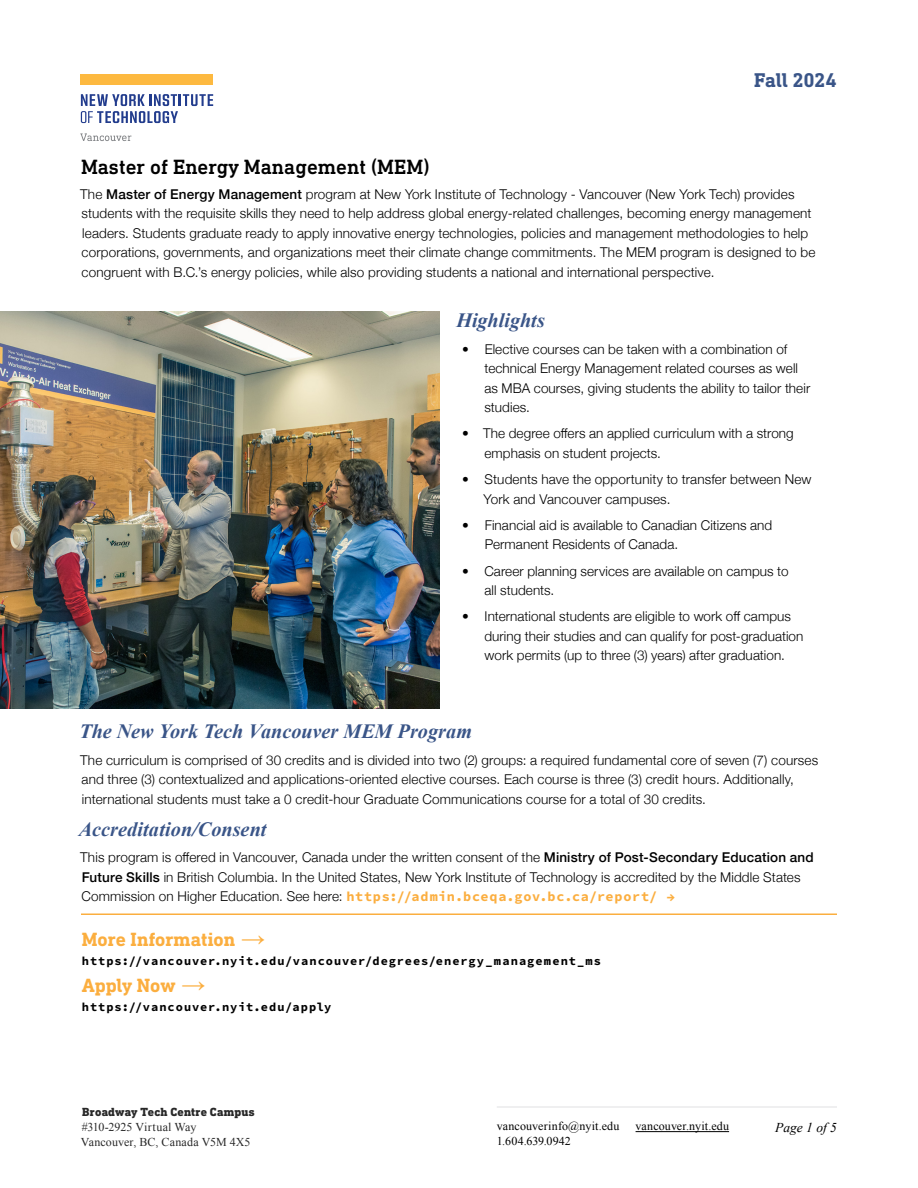
<style>
.page{position:relative;width:918px;height:1188px;background:#fff}
.page>*{position:absolute;margin:0;border:0;box-sizing:border-box;transform-origin:0 0}
.t1{font:500 21px "DIN Next Slab Pro";color:#000}
.t2{font:italic 700 20.25px "Times New Roman";color:#3a5588}
.t3{font:700 20.25px "DIN Next Slab Pro";letter-spacing:-.015em;color:#3a5588}
.t4{font:700 19.5px "DIN Next Slab Pro";color:#fbae3f}
.t5{font:300 13.5px/19.5px "Helvetica Neue";letter-spacing:.01em;color:#000}
.t6{font:700 13.5px "Source Code Pro";letter-spacing:.055em;color:#fbae3f}
.t7{font:italic 13.5px "Times New Roman";color:#000}
.t8{font:12px/15px "Times New Roman";letter-spacing:.01em;color:#000}
.t9{font:700 12px "Source Code Pro";letter-spacing:.085em;color:#000}
.t10{font:800 12px "DIN Next Slab Pro";letter-spacing:.015em;color:#000}
.s1{font-weight:500}
.s2{font-family:"Helvetica Neue";font-weight:300;color:#000}
.s3{font-family:"Times New Roman";font-style:italic;font-size:24px}
</style>
<div class="page">
<hr style="left:497px;top:1106px;width:340px;height:2px;background:#ebebec">
<svg style="left:80px;top:133px;width:51px;height:8px"></svg>
<div style="left:81px;top:75px;width:132px;height:10px;background:#fdb940"></div>
<svg style="left:81px;top:94px;width:132px;height:29px"></svg>
<hr style="left:636px;top:1131px;width:93px;height:1px;background:#000">
<hr style="left:81px;top:914px;width:756px;height:1px;background:#fbae3f">
<img style="left:0;top:311px;width:439px;height:397px">
<h1 class="t1" style="left:81px;top:154px;width:350px">Master of Energy Management (MEM)</h1>
<h2 class="t3" style="left:754px;top:68px;width:84px">Fall 2024</h2>
<p class="t5" style="left:80px;top:183px;width:737px">The <span class="s1">Master of Energy Management</span> program at New York Institute of Technology - Vancouver (New York Tech) provides students with the requisite skills they need to help address global energy-related challenges, becoming energy management leaders. Students graduate ready to apply innovative energy technologies, policies and management methodologies to help corporations, governments, and organizations meet their climate change commitments. The MEM program is designed to be congruent with B.C.’s energy policies, while also providing students a national and international perspective.</p>
<h2 class="t2" style="left:457px;top:306px;width:90px">Highlights</h2>
<p class="t5" style="left:484px;top:338px;width:327px;text-indent:-22px">• Elective courses can be taken with a combination of technical Energy Management related courses as well as MBA courses, giving students the ability to tailor their studies.</p>
<p class="t5" style="left:484px;top:423px;width:311px;text-indent:-22px">• The degree offers an applied curriculum with a strong emphasis on student projects.</p>
<p class="t5" style="left:483px;top:469px;width:330px;text-indent:-21px">• Students have the opportunity to transfer between New<br>York and Vancouver campuses.</p>
<p class="t5" style="left:485px;top:514px;width:289px;text-indent:-22px">• Financial aid is available to Canadian Citizens and<br>Permanent Residents of Canada.</p>
<p class="t5" style="left:484px;top:560px;width:306px;text-indent:-22px">• Career planning services are available on campus to all students.</p>
<p class="t5" style="left:484px;top:606px;width:321px;text-indent:-22px">• International students are eligible to work off campus during their studies and can qualify for post-graduation work permits (up to three (3) years) after graduation.</p>
<h2 class="t2" style="left:79px;top:718px;width:394px">The New York Tech Vancouver MEM Program</h2>
<p class="t5" style="left:80px;top:749px;width:740px">The curriculum is comprised of 30 credits and is divided into two (2) groups: a required fundamental core of seven (7) courses and three (3) contextualized and applications-oriented elective courses. Each course is three (3) credit hours. Additionally, international students must take a 0 credit-hour Graduate Communications course for a total of 30 credits.</p>
<h2 class="t2" style="left:79px;top:815px;width:189px">Accreditation/Consent</h2>
<p class="t5" style="left:80px;top:847px;width:735px">This program is offered in Vancouver, Canada under the written consent of the <span class="s1">Ministry of Post-Secondary Education and<br>Future Skills</span> in British Columbia. In the United States, New York Institute of Technology is accredited by the Middle States</p>
<p class="t6" style="left:81px;top:887px;width:595px"><span class="s2">Commission on Higher Education. See here:</span> https://admin.bceqa.gov.bc.ca/report/ →</p>
<h3 class="t4" style="left:82px;top:928px;width:185px">More Information <span class="s3">→</span></h3>
<p class="t9" style="left:82px;top:953px;width:521px">https://vancouver.nyit.edu/vancouver/degrees/energy_management_ms</p>
<h3 class="t4" style="left:82px;top:974px;width:125px">Apply Now <span class="s3">→</span></h3>
<p class="t9" style="left:82px;top:999px;width:251px">https://vancouver.nyit.edu/apply</p>
<p class="t10" style="left:82px;top:1105px;width:174px">Broadway Tech Centre Campus</p>
<p class="t8" style="left:81px;top:1119px;width:171px">#310-2925 Virtual Way<br>Vancouver, BC, Canada V5M 4X5</p>
<p class="t8" style="left:497px;top:1119px;width:124px">vancouverinfo@nyit.edu<br>1.604.639.0942</p>
<p class="t8" style="left:636px;top:1119px;width:95px">vancouver.nyit.edu</p>
<p class="t7" style="left:775px;top:1118px;width:63px">Page 1 of 5</p>
</div>
